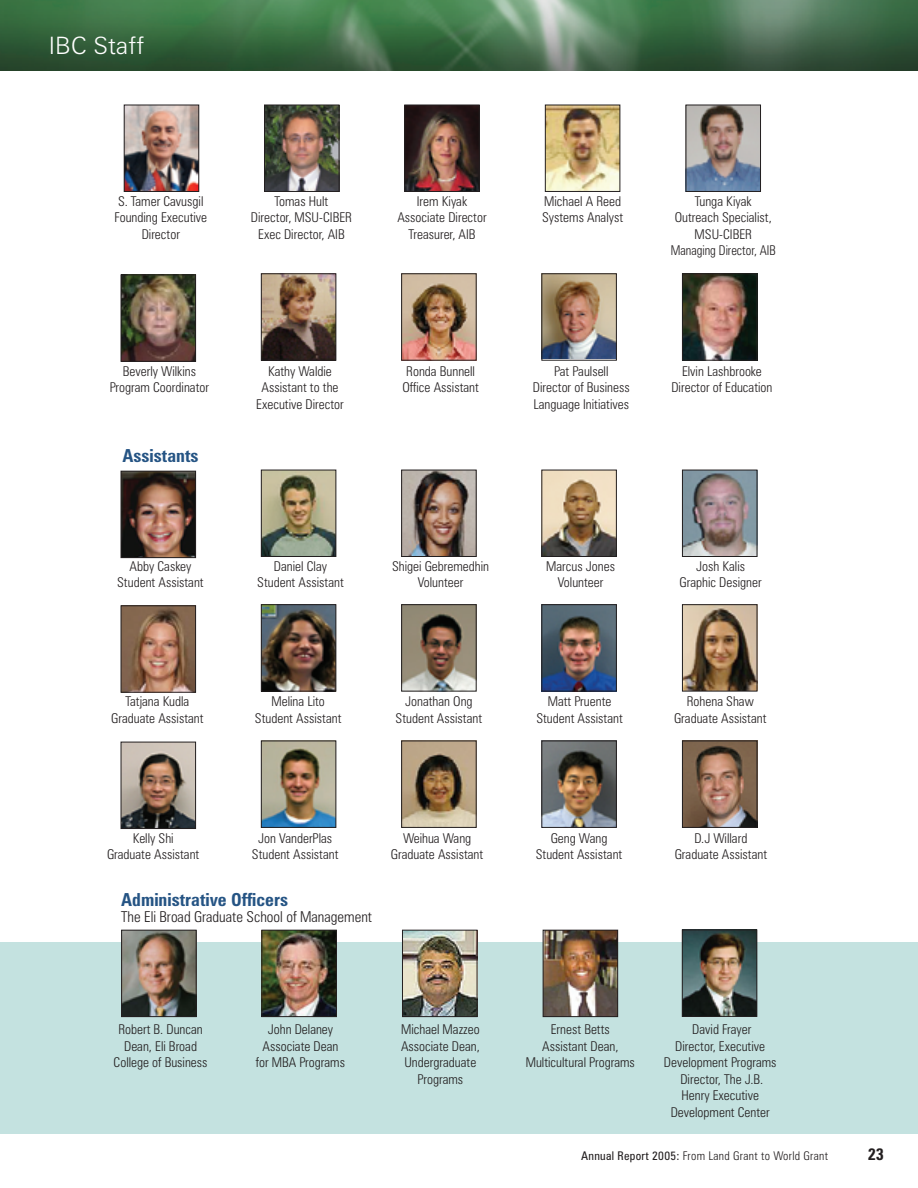
<style>
.page{position:relative;width:918px;height:1188px;background:#fff}
.page>*{position:absolute;margin:0;border:0;box-sizing:border-box;transform-origin:0 0}
.t1{font:300 24px "Zurich BT";color:#fff}
.t2{font:700 condensed 18px "Zurich BT";color:#255484}
.t3{font:700 condensed 16.5px "Zurich BT";color:#231f20}
.t4{font:300 condensed 15px "Zurich BT";color:#231f20}
.t5{font:300 condensed 13.5px/16.5px "Zurich BT";color:#231f20;text-align:center}
.t6{font:300 condensed 12px "Zurich BT";letter-spacing:.025em;color:#231f20}
.s1{font-weight:400}
</style>
<div class="page">
<div style="left:0;top:942px;width:918px;height:192px;background:#c4e2e0"></div>
<img style="left:0;top:0;width:918px;height:70px">
<img style="left:126px;top:107px;width:71px;height:83px">
<div style="left:124px;top:105px;width:75px;height:87px;border:1px solid #231f20"></div>
<img style="left:266px;top:107px;width:71px;height:83px">
<div style="left:264px;top:105px;width:75px;height:87px;border:1px solid #231f20"></div>
<img style="left:406px;top:107px;width:72px;height:83px">
<div style="left:404px;top:105px;width:76px;height:87px;border:1px solid #231f20"></div>
<img style="left:547px;top:107px;width:71px;height:83px">
<div style="left:545px;top:105px;width:75px;height:87px;border:1px solid #231f20"></div>
<img style="left:688px;top:107px;width:71px;height:83px">
<div style="left:686px;top:105px;width:75px;height:87px;border:1px solid #231f20"></div>
<img style="left:123px;top:276px;width:71px;height:84px">
<div style="left:121px;top:274px;width:75px;height:88px;border:1px solid #231f20"></div>
<img style="left:263px;top:275px;width:71px;height:84px">
<div style="left:261px;top:273px;width:75px;height:88px;border:1px solid #231f20"></div>
<img style="left:403px;top:275px;width:72px;height:84px">
<div style="left:401px;top:273px;width:76px;height:88px;border:1px solid #231f20"></div>
<img style="left:543px;top:275px;width:72px;height:84px">
<div style="left:541px;top:273px;width:76px;height:88px;border:1px solid #231f20"></div>
<img style="left:684px;top:275px;width:71px;height:84px">
<div style="left:682px;top:273px;width:75px;height:88px;border:1px solid #231f20"></div>
<img style="left:123px;top:473px;width:71px;height:83px">
<div style="left:121px;top:471px;width:75px;height:87px;border:1px solid #231f20"></div>
<img style="left:263px;top:472px;width:71px;height:83px">
<div style="left:261px;top:470px;width:75px;height:87px;border:1px solid #231f20"></div>
<img style="left:403px;top:472px;width:72px;height:83px">
<div style="left:401px;top:470px;width:76px;height:87px;border:1px solid #231f20"></div>
<img style="left:543px;top:472px;width:72px;height:83px">
<div style="left:541px;top:470px;width:76px;height:87px;border:1px solid #231f20"></div>
<img style="left:684px;top:472px;width:71px;height:83px">
<div style="left:682px;top:470px;width:75px;height:87px;border:1px solid #231f20"></div>
<img style="left:123px;top:607px;width:71px;height:84px">
<div style="left:121px;top:605px;width:75px;height:88px;border:1px solid #231f20"></div>
<img style="left:263px;top:606px;width:71px;height:84px">
<div style="left:261px;top:604px;width:75px;height:88px;border:1px solid #231f20"></div>
<img style="left:403px;top:606px;width:72px;height:84px">
<div style="left:401px;top:604px;width:76px;height:88px;border:1px solid #231f20"></div>
<img style="left:543px;top:606px;width:72px;height:84px">
<div style="left:541px;top:604px;width:76px;height:88px;border:1px solid #231f20"></div>
<img style="left:684px;top:606px;width:71px;height:84px">
<div style="left:682px;top:604px;width:75px;height:88px;border:1px solid #231f20"></div>
<img style="left:123px;top:744px;width:71px;height:83px">
<div style="left:121px;top:742px;width:75px;height:87px;border:1px solid #231f20"></div>
<img style="left:263px;top:743px;width:71px;height:83px">
<div style="left:261px;top:741px;width:75px;height:87px;border:1px solid #231f20"></div>
<img style="left:403px;top:743px;width:72px;height:83px">
<div style="left:401px;top:741px;width:76px;height:87px;border:1px solid #231f20"></div>
<img style="left:543px;top:743px;width:72px;height:83px">
<div style="left:541px;top:741px;width:76px;height:87px;border:1px solid #231f20"></div>
<img style="left:684px;top:743px;width:71px;height:83px">
<div style="left:682px;top:741px;width:75px;height:87px;border:1px solid #231f20"></div>
<img style="left:123px;top:932px;width:72px;height:83px">
<div style="left:121px;top:930px;width:76px;height:87px;border:1px solid #231f20"></div>
<img style="left:263px;top:932px;width:72px;height:83px">
<div style="left:261px;top:930px;width:76px;height:87px;border:1px solid #231f20"></div>
<img style="left:404px;top:932px;width:71px;height:83px">
<div style="left:402px;top:930px;width:75px;height:87px;border:1px solid #231f20"></div>
<img style="left:545px;top:932px;width:71px;height:83px">
<div style="left:543px;top:930px;width:75px;height:87px;border:1px solid #231f20"></div>
<img style="left:684px;top:932px;width:71px;height:83px">
<div style="left:682px;top:930px;width:75px;height:87px;border:1px solid #231f20"></div>
<h1 class="t1" style="left:49px;top:31px;width:97px">IBC Staff</h1>
<p class="t5" style="left:114px;top:193px;width:94px">S. Tamer Cavusgil<br>Founding Executive<br>Director</p>
<p class="t5" style="left:251px;top:193px;width:102px">Tomas Hult<br>Director, MSU-CIBER<br>Exec Director, AIB</p>
<p class="t5" style="left:397px;top:193px;width:91px">Irem Kiyak<br>Associate Director<br>Treasurer, AIB</p>
<p class="t5" style="left:542px;top:193px;width:83px;text-align:left">Michael A Reed<br>Systems Analyst</p>
<p class="t5" style="left:671px;top:193px;width:107px">Tunga Kiyak<br>Outreach Specialist,<br>MSU-CIBER<br>Managing Director, AIB</p>
<p class="t5" style="left:110px;top:363px;width:101px">Beverly Wilkins<br>Program Coordinator</p>
<p class="t5" style="left:256px;top:363px;width:89px">Kathy Waldie<br>Assistant to the<br>Executive Director</p>
<p class="t5" style="left:402px;top:363px;width:78px;text-align:left">Ronda Bunnell<br>Office Assistant</p>
<p class="t5" style="left:533px;top:363px;width:98px">Pat Paulsell<br>Director of Business<br>Language Initiatives</p>
<p class="t5" style="left:671px;top:363px;width:103px">Elvin Lashbrooke<br>Director of Education</p>
<h2 class="t2" style="left:122px;top:445px;width:78px">Assistants</h2>
<p class="t5" style="left:117px;top:558px;width:88px">Abby Caskey<br>Student Assistant</p>
<p class="t5" style="left:257px;top:558px;width:88px">Daniel Clay<br>Student Assistant</p>
<p class="t5" style="left:392px;top:558px;width:99px">Shigei Gebremedhin<br>Volunteer</p>
<p class="t5" style="left:546px;top:558px;width:70px">Marcus Jones<br>Volunteer</p>
<p class="t5" style="left:680px;top:558px;width:84px">Josh Kalis<br>Graphic Designer</p>
<p class="t5" style="left:111px;top:693px;width:94px">Tatjana Kudla<br>Graduate Assistant</p>
<p class="t5" style="left:255px;top:693px;width:88px">Melina Lito<br>Student Assistant</p>
<p class="t5" style="left:396px;top:693px;width:88px">Jonathan Ong<br>Student Assistant</p>
<p class="t5" style="left:536px;top:693px;width:88px">Matt Pruente<br>Student Assistant</p>
<p class="t5" style="left:674px;top:693px;width:94px">Rohena Shaw<br>Graduate Assistant</p>
<p class="t5" style="left:107px;top:830px;width:94px">Kelly Shi<br>Graduate Assistant</p>
<p class="t5" style="left:252px;top:830px;width:88px">Jon VanderPlas<br>Student Assistant</p>
<p class="t5" style="left:391px;top:830px;width:94px">Weihua Wang<br>Graduate Assistant</p>
<p class="t5" style="left:536px;top:830px;width:88px">Geng Wang<br>Student Assistant</p>
<p class="t5" style="left:675px;top:830px;width:94px">D.J Willard<br>Graduate Assistant</p>
<h2 class="t2" style="left:121px;top:888px;width:168px">Administrative Officers</h2>
<p class="t4" style="left:121px;top:908px;width:252px">The Eli Broad Graduate School of Management</p>
<p class="t5" style="left:114px;top:1021px;width:96px">Robert B. Duncan<br>Dean, Eli Broad<br>College of Business</p>
<p class="t5" style="left:256px;top:1021px;width:91px">John Delaney<br>Associate Dean for MBA Programs</p>
<p class="t5" style="left:401px;top:1021px;width:80px">Michael Mazzeo<br>Associate Dean,<br>Undergraduate<br>Programs</p>
<p class="t5" style="left:526px;top:1021px;width:111px">Ernest Betts<br>Assistant Dean,<br>Multicultural Programs</p>
<p class="t5" style="left:664px;top:1021px;width:114px">David Frayer<br>Director, Executive<br>Development Programs<br>Director, The J.B.<br>Henry Executive<br>Development Center</p>
<p class="t6" style="left:581px;top:1149px;width:249px"><span class="s1">Annual Report 2005:</span> From Land Grant to World Grant</p>
<p class="t3" style="left:868px;top:1144px;width:18px">23</p>
</div>
